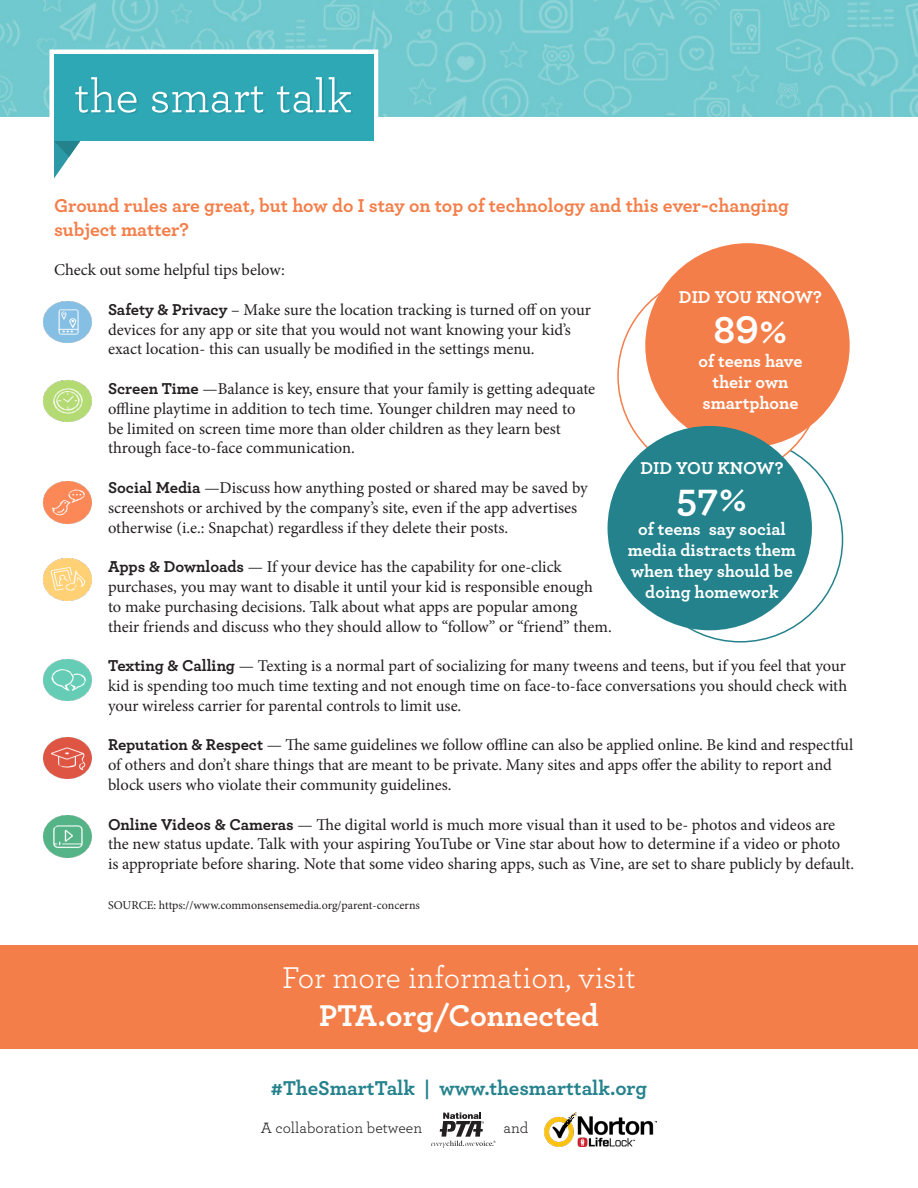
<style>
.page{position:relative;width:918px;height:1188px;background:#fff}
.page>*{position:absolute;margin:0;border:0;box-sizing:border-box;transform-origin:0 0}
.t1{font:700 40.5px "Archer Pro";color:#fff}
.t2{font:31.5px "Archer Pro";color:#fff}
.t3{font:700 31.5px "Archer Pro";color:#fff}
.t4{font:700 21px "Archer Pro";color:#24828c}
.t5{font:700 19.5px/23.4px "Archer Pro";color:#f47e49}
.t6{font:700 18px/21px "Archer Pro";color:#fff;text-align:center}
.t7{font:16.5px/19.8px "Minion Pro";letter-spacing:-.005em;color:#231f20}
.t8{font:15.75px "Archer Pro";color:#231f20}
.t9{font:12px "Minion Pro";color:#231f20}
.s1{font-family:"Archer Pro";font-weight:700}
</style>
<div class="page">
<div style="left:0;top:945px;width:918px;height:104px;background:#f47e49"></div>
<img style="left:0;top:0;width:918px;height:116px">
<svg style="left:38px;top:47px;width:343px;height:132px"></svg>
<svg style="left:431px;top:1112px;width:65px;height:36px"></svg>
<img style="left:544px;top:1112px;width:113px;height:35px">
<img style="left:43px;top:301px;width:49px;height:42px">
<img style="left:43px;top:380px;width:49px;height:42px">
<img style="left:43px;top:482px;width:49px;height:41px">
<img style="left:43px;top:559px;width:49px;height:41px">
<img style="left:43px;top:659px;width:49px;height:42px">
<img style="left:43px;top:737px;width:49px;height:42px">
<img style="left:43px;top:816px;width:49px;height:41px">
<div style="left:645px;top:243px;width:205px;height:205px;background:#f47e49;border-radius:50%"></div>
<div style="left:608px;top:426px;width:204px;height:204px;background:#24828c;border-radius:50%"></div>
<p class="t5" style="left:54px;top:193px;width:737px">Ground rules are great, but how do I stay on top of technology and this ever-changing subject matter?</p>
<p class="t7" style="left:54px;top:260px;width:232px">Check out some helpful tips below:</p>
<p class="t7" style="left:108px;top:300px;width:485px"><span class="s1">Safety &amp; Privacy</span> – Make sure the location tracking is turned off on your devices for any app or site that you would not want knowing your kid’s exact location- this can usually be modified in the settings menu.</p>
<p class="t7" style="left:108px;top:379px;width:489px"><span class="s1">Screen Time</span> —Balance is key, ensure that your family is getting adequate offline playtime in addition to tech time. Younger children may need to<br>be limited on screen time more than older children as they learn best through face-to-face communication.</p>
<p class="t7" style="left:108px;top:478px;width:481px"><span class="s1">Social Media</span> —Discuss how anything posted or shared may be saved by screenshots or archived by the company’s site, even if the app advertises otherwise (i.e.: Snapchat) regardless if they delete their posts.</p>
<p class="t7" style="left:108px;top:557px;width:505px"><span class="s1">Apps &amp; Downloads</span> — If your device has the capability for one-click purchases, you may want to disable it until your kid is responsible enough<br>to make purchasing decisions. Talk about what apps are popular among their friends and discuss who they should allow to “follow” or “friend” them.</p>
<p class="t7" style="left:108px;top:656px;width:741px;text-align:justify"><span class="s1">Texting &amp; Calling</span> — Texting is a normal part of socializing for many tweens and teens, but if you feel that your kid is spending too much time texting and not enough time on face-to-face conversations you should check with your wireless carrier for parental controls to limit use.</p>
<p class="t7" style="left:108px;top:735px;width:747px"><span class="s1">Reputation &amp; Respect</span> — The same guidelines we follow offline can also be applied online. Be kind and respectful of others and don’t share things that are meant to be private. Many sites and apps offer the ability to report and block users who violate their community guidelines.</p>
<p class="t7" style="left:108px;top:814px;width:748px"><span class="s1">Online Videos &amp; Cameras</span> — The digital world is much more visual than it used to be- photos and videos are the new status update. Talk with your aspiring YouTube or Vine star about how to determine if a video or photo is appropriate before sharing. Note that some video sharing apps, such as Vine, are set to share publicly by default.</p>
<p class="t9" style="left:108px;top:897px;width:313px">SOURCE: https://www.commonsensemedia.org/parent-concerns</p>
<p class="t6" style="left:679px;top:286px;width:145px">DID YOU KNOW?</p>
<p class="t1" style="left:714px;top:298px;width:75px">89%</p>
<p class="t6" style="left:699px;top:350px;width:105px">of teens have</p>
<p class="t6" style="left:713px;top:371px;width:77px">their own</p>
<p class="t6" style="left:703px;top:392px;width:97px">smartphone</p>
<p class="t6" style="left:640px;top:457px;width:145px">DID YOU KNOW?</p>
<p class="t1" style="left:677px;top:466px;width:72px">57%</p>
<p class="t6" style="left:628px;top:517px;width:170px">of teens say social media distracts them when they should be doing homework</p>
<p class="t2" style="left:282px;top:956px;width:355px">For more information, visit</p>
<p class="t3" style="left:319px;top:991px;width:281px">PTA.org/Connected</p>
<p class="t4" style="left:271px;top:1071px;width:378px">#TheSmartTalk | www.thesmarttalk.org</p>
<p class="t8" style="left:261px;top:1117px;width:163px">A collaboration between</p>
<p class="t8" style="left:504px;top:1117px;width:26px">and</p>
</div>
